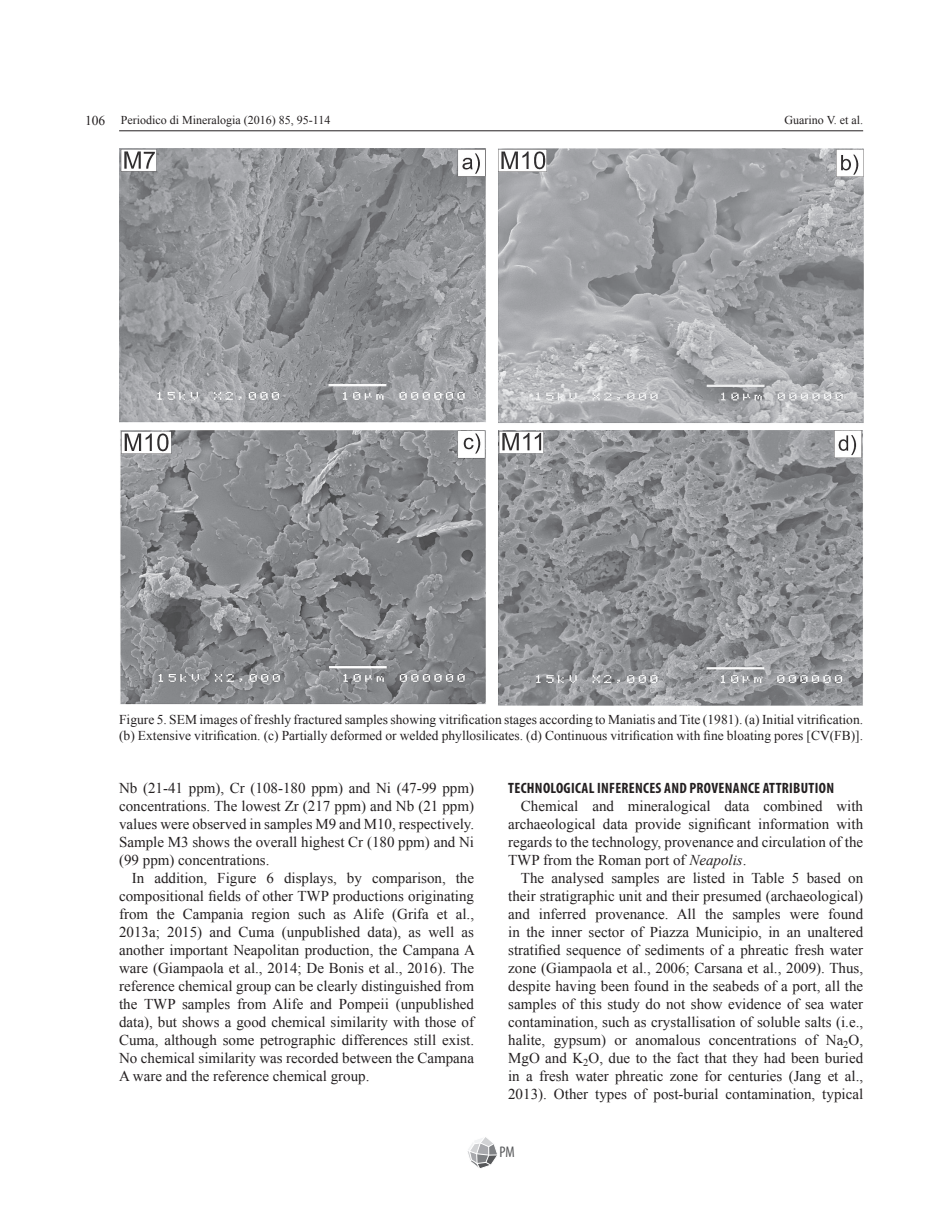
<style>
.page{position:relative;width:944px;height:1214px;background:#fff}
.page>*{position:absolute;margin:0;border:0;box-sizing:border-box;transform-origin:0 0}
.t1{font:condensed 15.45px "Myriad Pro";color:#57585a}
.t2{font:15px/18px "Times New Roman";color:#231f20;text-align:justify}
.t3{font:700 condensed 15px "Myriad Pro";letter-spacing:.02em;color:#231f20}
.t4{font:13.5px/16.2px "Times New Roman";color:#231f20}
.t5{font:12px "Times New Roman";color:#231f20}
.s1{font-size:13.5px}
.s2{font-style:italic}
</style>
<div class="page">
<hr style="left:119px;top:130px;width:744px;height:1px;background:#231f20">
<svg style="left:467px;top:1137px;width:30px;height:31px"></svg>
<img style="left:119px;top:149px;width:744px;height:556px">
<p class="t5" style="left:85px;top:112px;width:247px"><span class="s1">106</span> Periodico di Mineralogia (2016) 85, 95-114</p>
<p class="t5" style="left:784px;top:112px;width:80px">Guarino V. et al.</p>
<p class="t4" style="left:119px;top:711px;width:745px">Figure 5. SEM images of freshly fractured samples showing vitrification stages according to Maniatis and Tite (1981). (a) Initial vitrification. (b) Extensive vitrification. (c) Partially deformed or welded phyllosilicates. (d) Continuous vitrification with fine bloating pores [CV(FB)].</p>
<p class="t2" style="left:119px;top:778px;width:356px">Nb (21-41 ppm), Cr (108-180 ppm) and Ni (47-99 ppm) concentrations. The lowest Zr (217 ppm) and Nb (21 ppm) values were observed in samples M9 and M10, respectively.<br>Sample M3 shows the overall highest Cr (180 ppm) and Ni (99 ppm) concentrations.</p>
<p class="t2" style="left:119px;top:868px;width:357px;text-indent:13px">In addition, Figure 6 displays, by comparison, the compositional fields of other TWP productions originating from the Campania region such as Alife (Grifa et al., 2013a; 2015) and Cuma (unpublished data), as well as another important Neapolitan production, the Campana A ware (Giampaola et al., 2014; De Bonis et al., 2016). The reference chemical group can be clearly distinguished from the TWP samples from Alife and Pompeii (unpublished data), but shows a good chemical similarity with those of Cuma, although some petrographic differences still exist.<br>No chemical similarity was recorded between the Campana A ware and the reference chemical group.</p>
<p class="t3" style="left:508px;top:778px;width:327px">TECHNOLOGICAL INFERENCES AND PROVENANCE ATTRIBUTION</p>
<p class="t2" style="left:508px;top:796px;width:356px;text-indent:13px">Chemical and mineralogical data combined with archaeological data provide significant information with regards to the technology, provenance and circulation of the TWP from the Roman port of <span class="s2">Neapolis</span>.</p>
<p class="t2" style="left:508px;top:868px;width:356px;text-indent:13px">The analysed samples are listed in Table 5 based on their stratigraphic unit and their presumed (archaeological) and inferred provenance. All the samples were found in the inner sector of Piazza Municipio, in an unaltered stratified sequence of sediments of a phreatic fresh water zone (Giampaola et al., 2006; Carsana et al., 2009). Thus, despite having been found in the seabeds of a port, all the samples of this study do not show evidence of sea water contamination, such as crystallisation of soluble salts (i.e., halite, gypsum) or anomalous concentrations of Na<sub>2</sub>O, MgO and K<sub>2</sub>O, due to the fact that they had been buried in a fresh water phreatic zone for centuries (Jang et al., 2013). Other types of post-burial contamination, typical</p>
<p class="t1" style="left:499px;top:1142px;width:17px">PM</p>
</div>
